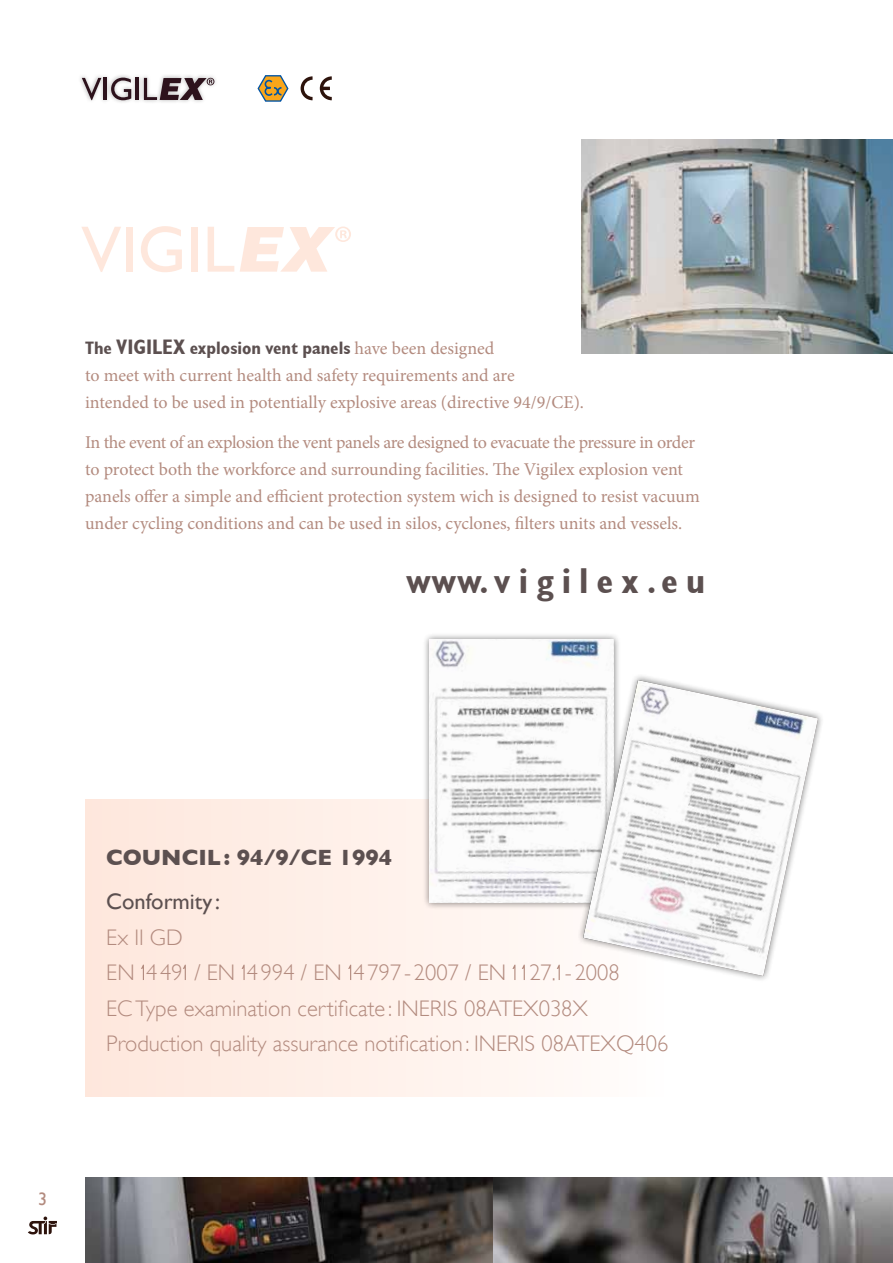
<style>
.page{position:relative;width:893px;height:1263px;background:#fff}
.page>*{position:absolute;margin:0;border:0;box-sizing:border-box;transform-origin:0 0}
.t1{font:700 condensed 36px "Gill Sans";color:#5c5050}
.t2{font:300 22.5px/35.5px "Gill Sans";color:#b38b7f}
.t3{font:700 22.5px "Gill Sans";color:#5c5050}
.t4{font:22.5px "Gill Sans";color:#5c5050}
.t5{font:18px/27px "Minion Pro";letter-spacing:-.01em;color:#b38b7f}
.t6{font:700 condensed 18px "Gill Sans";color:#5c5050}
.t7{font:18px "Gill Sans";color:#b38b7f}
.s1{font-size:21px}
.s2{font-family:"Minion Pro";font-weight:400;font-stretch:normal;color:#b38b7f}
</style>
<div class="page">
<div style="left:85px;top:799px;width:808px;height:297px;background:linear-gradient(to right,#fee8dd,#fff)"></div>
<div style="left:422px;top:632px;width:199px;height:278px;background:#000;opacity:.5"></div>
<img style="left:429px;top:639px;width:185px;height:264px">
<div style="left:576px;top:673px;width:249px;height:310px;background:#000;opacity:.5"></div>
<img style="left:583px;top:680px;width:235px;height:296px">
<img style="left:85px;top:1178px;width:408px;height:85px">
<svg style="left:493px;top:1178px;width:400px;height:85px;background:#696767"></svg>
<img style="left:581px;top:139px;width:312px;height:215px">
<svg style="left:81px;top:227px;width:40px;height:45px"></svg>
<div style="left:126px;top:227px;width:7px;height:45px;background:#fee7dc"></div>
<svg style="left:141px;top:226px;width:41px;height:46px"></svg>
<div style="left:191px;top:227px;width:7px;height:45px;background:#fee7dc"></div>
<svg style="left:208px;top:227px;width:26px;height:45px"></svg>
<svg style="left:240px;top:227px;width:111px;height:45px"></svg>
<svg style="left:257px;top:75px;width:32px;height:27px"></svg>
<svg style="left:301px;top:76px;width:12px;height:24px"></svg>
<svg style="left:320px;top:76px;width:12px;height:24px"></svg>
<svg style="left:141px;top:965px;width:3px;height:15px"></svg>
<svg style="left:183px;top:965px;width:3px;height:15px"></svg>
<svg style="left:242px;top:965px;width:3px;height:15px"></svg>
<svg style="left:348px;top:965px;width:3px;height:15px"></svg>
<svg style="left:512px;top:965px;width:3px;height:15px"></svg>
<svg style="left:522px;top:965px;width:3px;height:15px"></svg>
<svg style="left:557px;top:965px;width:3px;height:15px"></svg>
<svg style="left:28px;top:1216px;width:29px;height:18px"></svg>
<div style="left:77px;top:73px;width:142px;height:32px;background:#000;opacity:.3"></div>
<svg style="left:82px;top:78px;width:19px;height:22px"></svg>
<hr style="left:104px;top:78px;width:3px;height:22px;background:#2d121c">
<svg style="left:111px;top:78px;width:20px;height:22px"></svg>
<hr style="left:136px;top:78px;width:3px;height:22px;background:#2d121c">
<svg style="left:144px;top:78px;width:70px;height:22px"></svg>
<p class="t6" style="left:85px;top:337px;width:411px">The <span class="s1">VIGILEX</span> explosion vent panels <span class="s2">have been designed</span></p>
<p class="t5" style="left:85px;top:362px;width:500px">to meet with current health and safety requirements and are<br>intended to be used in potentially explosive areas (directive 94/9/CE).</p>
<p class="t5" style="left:85px;top:428px;width:616px">In the event of an explosion the vent panels are designed to evacuate the pressure in order to protect both the workforce and surrounding facilities. The Vigilex explosion vent panels offer a simple and efficient protection system wich is designed to resist vacuum under cycling conditions and can be used in silos, cyclones, filters units and vessels.</p>
<h1 class="t1" style="left:406px;top:560px;width:301px">www. v i g i l e x . e u</h1>
<p class="t7" style="left:38px;top:1189px;width:10px">3</p>
<p class="t3" style="left:106px;top:844px;width:86px">COUNCIL</p>
<p class="t3" style="left:224px;top:844px;width:170px">: 94/9/CE 1994</p>
<p class="t4" style="left:106px;top:888px;width:115px">Conformity :</p>
<p class="t2" style="left:106px;top:919px;width:564px">Ex II GD<br>EN 4 49 / EN 4 994 / EN 4797- 2007 / EN 27. - 2008<br>EC Type examination certificate : INERIS 08ATEX038X Production quality assurance notification : INERIS 08ATEXQ406</p>
</div>
